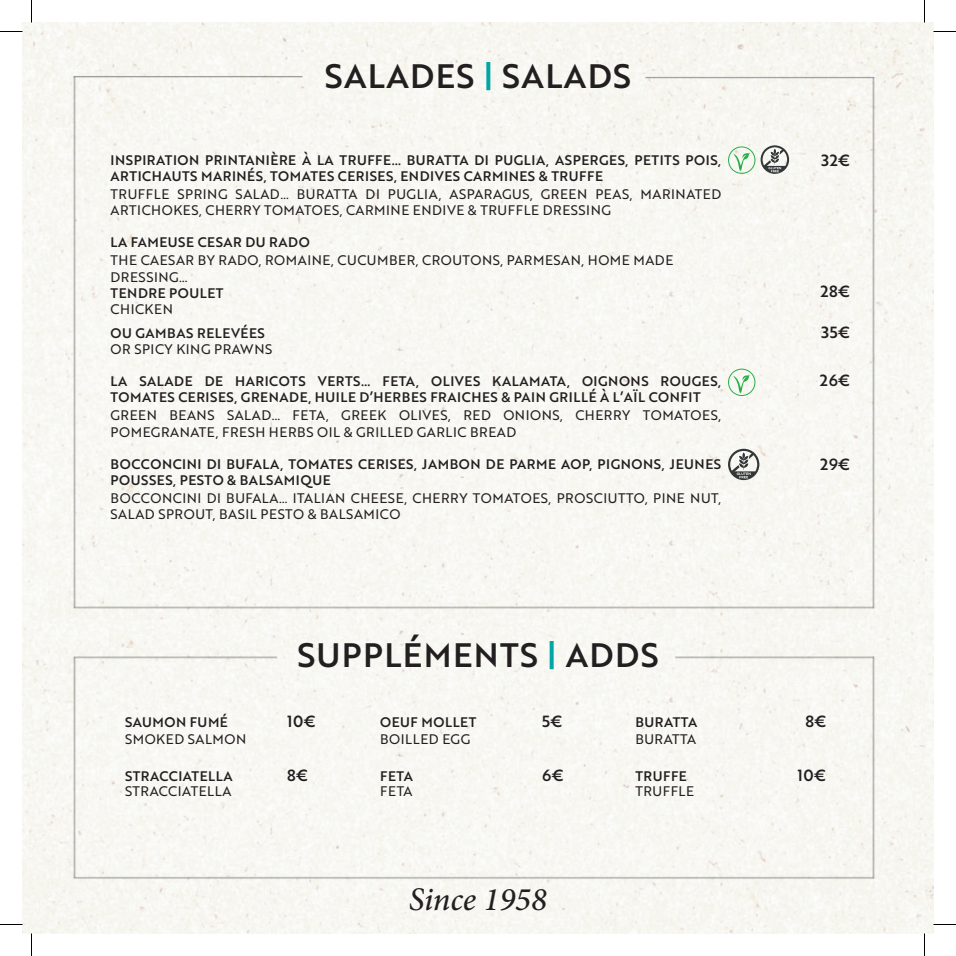
<style>
.page{position:relative;width:956px;height:956px;background:#fff}
.page>*{position:absolute;margin:0;border:0;box-sizing:border-box;transform-origin:0 0}
.t1{font:33px "Brother 1816 Medium";letter-spacing:.04em;color:#231f20}
.t2{font:italic 500 33px "Minion Pro";letter-spacing:-.005em;color:#231f20}
.t3{font:15.75px "Brother 1816 Medium";letter-spacing:.04em;color:#231f20}
.t4{font:13.5px/16.2px "Brother 1816 Regular";letter-spacing:.04em;color:#231f20}
.t5{font:13.5px/16.2px "Brother 1816 Medium";letter-spacing:.04em;color:#231f20}
.s1{color:#00a5a5}
</style>
<div class="page">
<div style="left:23px;top:23px;width:910px;height:910px;background:#f8f7f3"></div>
<svg style="left:728px;top:146px;width:27px;height:28px"></svg>
<svg style="left:728px;top:369px;width:27px;height:27px"></svg>
<svg style="left:761px;top:145px;width:28px;height:29px"></svg>
<svg style="left:728px;top:449px;width:31px;height:31px"></svg>
<svg style="left:0;top:31px;width:22px;height:1px"></svg>
<svg style="left:933px;top:31px;width:23px;height:1px"></svg>
<svg style="left:0;top:924px;width:22px;height:1px"></svg>
<svg style="left:933px;top:924px;width:23px;height:1px"></svg>
<svg style="left:31px;top:0;width:1px;height:23px"></svg>
<svg style="left:31px;top:933px;width:1px;height:23px"></svg>
<svg style="left:924px;top:0;width:1px;height:23px"></svg>
<svg style="left:924px;top:933px;width:1px;height:23px"></svg>
<h1 class="t1" style="left:325px;top:52px;width:308px">SALADES <span class="s1">|</span> SALADS</h1>
<p class="t5" style="left:111px;top:151px;width:612px">INSPIRATION PRINTANIÈRE À LA TRUFFE… BURATTA DI PUGLIA, ASPERGES, PETITS POIS,<br>ARTICHAUTS MARINÉS, TOMATES CERISES, ENDIVES CARMINES &amp; TRUFFE</p>
<p class="t4" style="left:111px;top:185px;width:612px">TRUFFLE SPRING SALAD… BURATTA DI PUGLIA, ASPARAGUS, GREEN PEAS, MARINATED<br>ARTICHOKES, CHERRY TOMATOES, CARMINE ENDIVE &amp; TRUFFLE DRESSING</p>
<p class="t5" style="left:111px;top:234px;width:201px">LA FAMEUSE CESAR DU RADO</p>
<p class="t4" style="left:111px;top:252px;width:564px">THE CAESAR BY RADO, ROMAINE, CUCUMBER, CROUTONS, PARMESAN, HOME MADE<br>DRESSING…</p>
<p class="t5" style="left:111px;top:284px;width:114px">TENDRE POULET</p>
<p class="t4" style="left:111px;top:300px;width:64px">CHICKEN</p>
<p class="t5" style="left:111px;top:324px;width:156px">OU GAMBAS RELEVÉES</p>
<p class="t4" style="left:111px;top:340px;width:163px">OR SPICY KING PRAWNS</p>
<p class="t5" style="left:111px;top:373px;width:612px">LA SALADE DE HARICOTS VERTS… FETA, OLIVES KALAMATA, OIGNONS ROUGES,<br>TOMATES CERISES, GRENADE, HUILE D’HERBES FRAICHES &amp; PAIN GRILLÉ À L’AÏL CONFIT</p>
<p class="t4" style="left:111px;top:407px;width:612px">GREEN BEANS SALAD… FETA, GREEK OLIVES, RED ONIONS, CHERRY TOMATOES,<br>POMEGRANATE, FRESH HERBS OIL &amp; GRILLED GARLIC BREAD</p>
<p class="t5" style="left:111px;top:456px;width:612px">BOCCONCINI DI BUFALA, TOMATES CERISES, JAMBON DE PARME AOP, PIGNONS, JEUNES<br>POUSSES, PESTO &amp; BALSAMIQUE</p>
<p class="t4" style="left:111px;top:490px;width:612px">BOCCONCINI DI BUFALA… ITALIAN CHEESE, CHERRY TOMATOES, PROSCIUTTO, PINE NUT,<br>SALAD SPROUT, BASIL PESTO &amp; BALSAMICO</p>
<h1 class="t1" style="left:297px;top:630px;width:363px">SUPPLÉMENTS <span class="s1">|</span> ADDS</h1>
<p class="t3" style="left:822px;top:149px;width:30px">32€</p>
<p class="t3" style="left:820px;top:279px;width:32px">28€</p>
<p class="t3" style="left:822px;top:321px;width:30px">35€</p>
<p class="t3" style="left:820px;top:369px;width:32px">26€</p>
<p class="t3" style="left:820px;top:453px;width:32px">29€</p>
<p class="t5" style="left:125px;top:714px;width:104px">SAUMON FUMÉ</p>
<p class="t3" style="left:287px;top:710px;width:30px">10€</p>
<p class="t4" style="left:125px;top:730px;width:123px">SMOKED SALMON</p>
<p class="t5" style="left:125px;top:768px;width:109px">STRACCIATELLA</p>
<p class="t3" style="left:287px;top:764px;width:23px">8€</p>
<p class="t4" style="left:125px;top:783px;width:108px">STRACCIATELLA</p>
<p class="t5" style="left:380px;top:714px;width:98px">OEUF MOLLET</p>
<p class="t3" style="left:542px;top:710px;width:22px">5€</p>
<p class="t4" style="left:380px;top:730px;width:92px">BOILLED EGG</p>
<p class="t5" style="left:380px;top:768px;width:34px">FETA</p>
<p class="t3" style="left:542px;top:764px;width:23px">6€</p>
<p class="t4" style="left:380px;top:783px;width:34px">FETA</p>
<h1 class="t2" style="left:409px;top:877px;width:140px">Since 1958</h1>
<p class="t5" style="left:635px;top:714px;width:63px">BURATTA</p>
<p class="t3" style="left:805px;top:710px;width:23px">8€</p>
<p class="t4" style="left:635px;top:730px;width:62px">BURATTA</p>
<p class="t5" style="left:635px;top:768px;width:53px">TRUFFE</p>
<p class="t3" style="left:797px;top:764px;width:30px">10€</p>
<p class="t4" style="left:635px;top:783px;width:60px">TRUFFLE</p>
</div>
